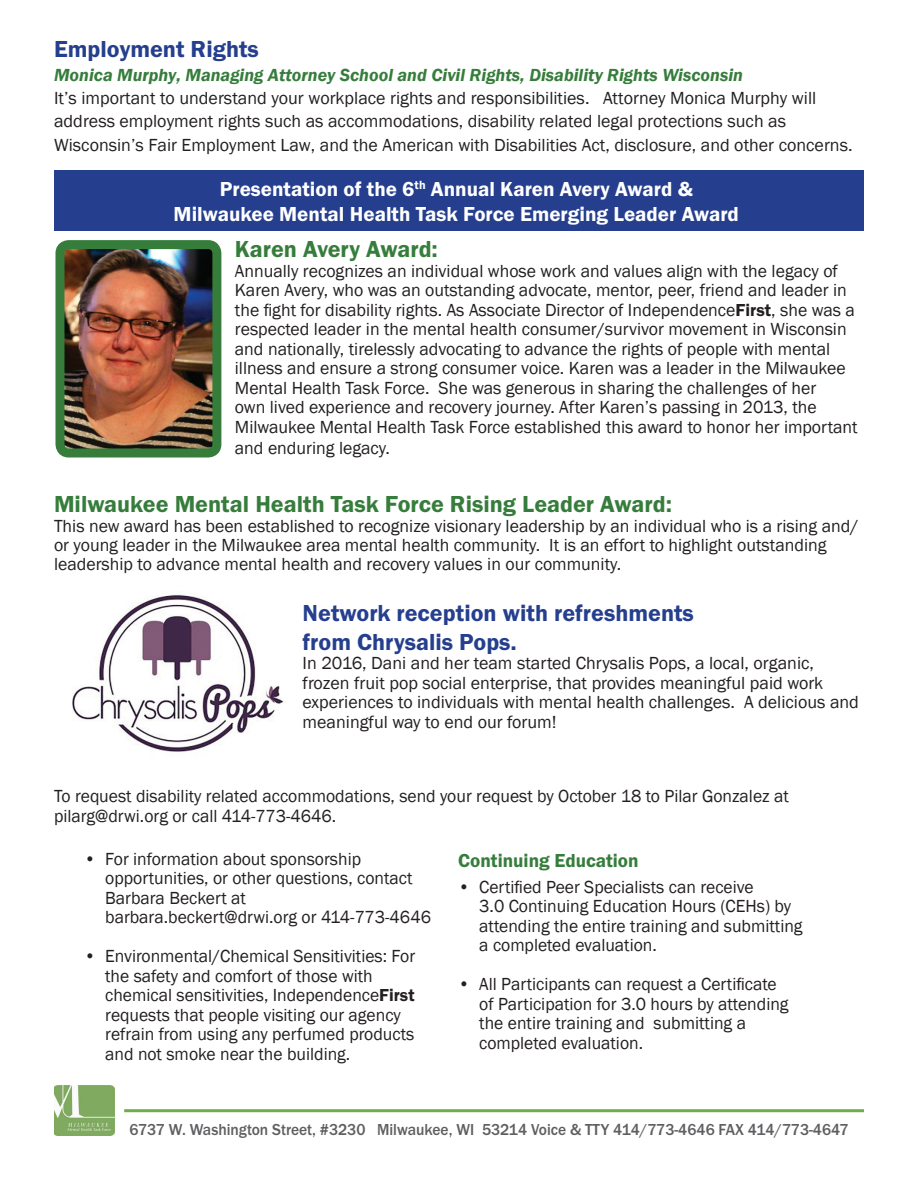
<style>
.page{position:relative;width:918px;height:1188px;background:#fff}
.page>*{position:absolute;margin:0;border:0;box-sizing:border-box;transform-origin:0 0}
.t1{font:600 24px/28.8px "Franklin Gothic Itc T";color:#253f8e}
.t2{font:600 24px "Franklin Gothic Itc T";color:#367d3c}
.t3{font:600 21px/25.2px "Franklin Gothic Itc T";color:#fff;text-align:center}
.t4{font:600 19.5px "Franklin Gothic Itc T";color:#367d3c}
.t5{font:18px/19.5px "Franklin Gothic";color:#231f20}
.t6{font:italic 600 18px "Franklin Gothic";color:#367d3c}
.t7{font:500 16.5px "Franklin Gothic Itc T";color:#5f5f62;scale:.94 1}
.s1{font-family:"Franklin Gothic Itc T";font-weight:600}
</style>
<div class="page">
<hr style="left:124px;top:1109px;width:740px;height:3px;background:#70ad46">
<div style="left:54px;top:171px;width:810px;height:60px;background:#253f8e"></div>
<img style="left:65px;top:250px;width:146px;height:198px">
<div style="left:55px;top:240px;width:166px;height:218px;border:9px solid #367d3c;border-radius:9px"></div>
<img style="left:72px;top:595px;width:211px;height:157px">
<img style="left:54px;top:1086px;width:60px;height:49px">
<h1 class="t1" style="left:54px;top:35px;width:206px">Employment Rights</h1>
<p class="t6" style="left:54px;top:63px;width:690px">Monica Murphy, Managing Attorney School and Civil Rights, Disability Rights Wisconsin</p>
<p class="t5" style="left:54px;top:87px;width:800px;line-height:23.1px">It’s important to understand your workplace rights and responsibilities. Attorney Monica Murphy will address employment rights such as accommodations, disability related legal protections such as<br>Wisconsin’s Fair Employment Law, and the American with Disabilities Act, disclosure, and other concerns.</p>
<p class="t3" style="left:174px;top:176px;width:567px">Presentation of the 6<sup>th</sup> Annual Karen Avery Award &amp;<br>Milwaukee Mental Health Task Force Emerging Leader Award</p>
<h1 class="t2" style="left:235px;top:235px;width:205px">Karen Avery Award:</h1>
<p class="t5" style="left:235px;top:261px;width:624px">Annually recognizes an individual whose work and values align with the legacy of Karen Avery, who was an outstanding advocate, mentor, peer, friend and leader in the fight for disability rights. As Associate Director of Independence<span class="s1">First</span>, she was a respected leader in the mental health consumer/survivor movement in Wisconsin and nationally, tirelessly advocating to advance the rights of people with mental illness and ensure a strong consumer voice. Karen was a leader in the Milwaukee Mental Health Task Force. She was generous in sharing the challenges of her<br>own lived experience and recovery journey. After Karen’s passing in 2013, the Milwaukee Mental Health Task Force established this award to honor her important</p>
<p class="t5" style="left:235px;top:439px;width:157px">and enduring legacy.</p>
<h1 class="t2" style="left:54px;top:490px;width:620px">Milwaukee Mental Health Task Force Rising Leader Award:</h1>
<p class="t5" style="left:54px;top:516px;width:806px">This new award has been established to recognize visionary leadership by an individual who is a rising and/ or young leader in the Milwaukee area mental health community. It is an effort to highlight outstanding leadership to advance mental health and recovery values in our community.</p>
<h1 class="t1" style="left:303px;top:598px;width:393px">Network reception with refreshments from Chrysalis Pops.</h1>
<p class="t5" style="left:303px;top:654px;width:558px">In 2016, Dani and her team started Chrysalis Pops, a local, organic, frozen fruit pop social enterprise, that provides meaningful paid work experiences to individuals with mental health challenges. A delicious and meaningful way to end our forum!</p>
<p class="t5" style="left:54px;top:787px;width:736px">To request disability related accommodations, send your request by October 18 to Pilar Gonzalez at pilarg@drwi.org or call 414-773-4646.</p>
<p class="t5" style="left:105px;top:849px;width:327px;text-indent:-21px">• For information about sponsorship opportunities, or other questions, contact Barbara Beckert at barbara.beckert@drwi.org or 414-773-4646</p>
<p class="t4" style="left:458px;top:849px;width:182px">Continuing Education</p>
<p class="t5" style="left:479px;top:878px;width:325px;text-indent:-21px">• Certified Peer Specialists can receive<br>3.0 Continuing Education Hours (CEHs) by attending the entire training and submitting a completed evaluation.</p>
<p class="t5" style="left:105px;top:947px;width:312px;text-indent:-21px">• Environmental/Chemical Sensitivities: For the safety and comfort of those with chemical sensitivities, Independence<span class="s1">First </span>requests that people visiting our agency refrain from using any perfumed products and not smoke near the building.</p>
<p class="t5" style="left:479px;top:975px;width:311px;text-indent:-21px">• All Participants can request a Certificate of Participation for 3.0 hours by attending the entire training and submitting a completed evaluation.</p>
<p class="t7" style="left:129px;top:1120px;width:767px">6737 W. Washington Street, #3230 Milwaukee, WI 53214 Voice &amp; TTY 414/773-4646 FAX 414/773-4647</p>
</div>
